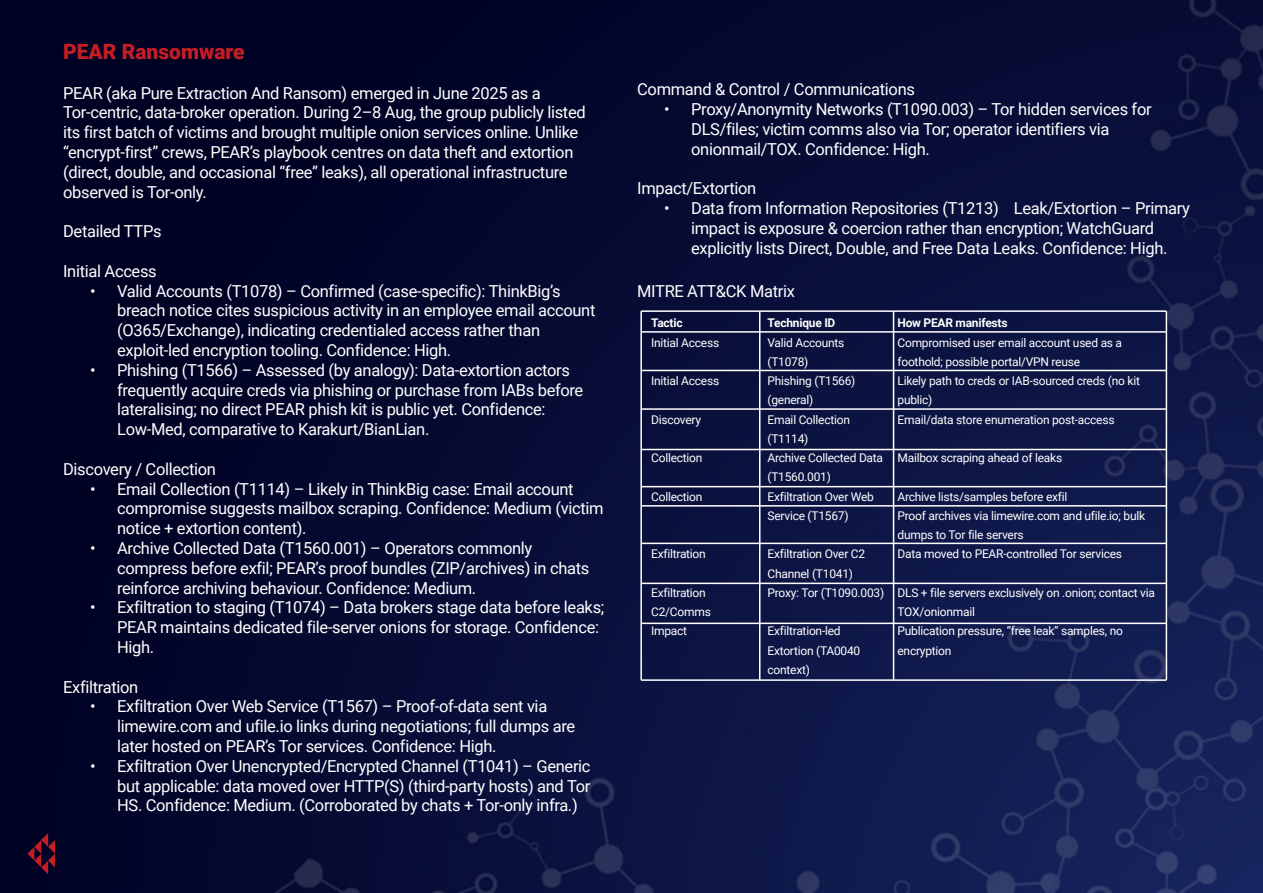
<style>
.page{position:relative;width:1263px;height:893px;background:#fff}
.page>*{position:absolute;margin:0;border:0;box-sizing:border-box;transform-origin:0 0}
.t1{font:900 21px "Roboto";color:#c61d25}
.t2{font:16.5px/19.8px "Roboto";letter-spacing:-.02em;color:#fff}
.t3{font:12px/19.2px "Roboto";letter-spacing:-.02em;color:#fff}
.t4{font:700 12px "Roboto";letter-spacing:-.02em;color:#fff}
</style>
<div class="page">
<img style="left:0;top:0;width:1263px;height:893px">
<div style="left:432px;top:105px;width:58px;height:15px;background:#000224"></div>
<div style="left:155px;top:183px;width:125px;height:16px;background:#000224"></div>
<hr style="left:641px;top:408px;width:525px;height:2px;background:#fff">
<hr style="left:641px;top:331px;width:525px;height:2px;background:#fff">
<hr style="left:641px;top:449px;width:525px;height:1px;background:#fff">
<hr style="left:641px;top:370px;width:525px;height:1px;background:#fff">
<hr style="left:641px;top:486px;width:525px;height:1px;background:#fff">
<hr style="left:641px;top:505px;width:525px;height:2px;background:#fff">
<hr style="left:641px;top:543px;width:525px;height:1px;background:#fff">
<hr style="left:641px;top:583px;width:525px;height:1px;background:#fff">
<hr style="left:641px;top:623px;width:525px;height:1px;background:#fff">
<hr style="left:641px;top:679px;width:525px;height:2px;background:#fff">
<hr style="left:641px;top:310px;width:525px;height:2px;background:#fff">
<hr style="left:759px;top:311px;width:1px;height:369px;background:#fff">
<hr style="left:893px;top:311px;width:1px;height:369px;background:#fff">
<hr style="left:1166px;top:311px;width:1px;height:369px;background:#fff">
<hr style="left:640px;top:311px;width:2px;height:369px;background:#fff">
<svg style="left:28px;top:833px;width:27px;height:41px"></svg>
<p class="t1" style="left:63px;top:37px;width:183px">PEAR Ransomware</p>
<p class="t2" style="left:63px;top:82px;width:524px">PEAR (aka Pure Extraction And Ransom) emerged in June 2025 as a Tor-centric, data-broker operation. During 2–8 Aug, the group publicly listed its first batch of victims and brought multiple onion services online. Unlike “encrypt-first” crews, PEAR’s playbook centres on data theft and extortion (direct, double, and occasional “free” leaks), all operational infrastructure observed is Tor-only.</p>
<p class="t2" style="left:63px;top:221px;width:100px">Detailed TTPs</p>
<p class="t2" style="left:63px;top:260px;width:95px">Initial Access</p>
<p class="t2" style="left:117px;top:280px;width:480px;text-indent:-27px">• Valid Accounts (T1078) – Confirmed (case-specific): ThinkBig’s breach notice cites suspicious activity in an employee email account (O365/Exchange), indicating credentialed access rather than exploit-led encryption tooling. Confidence: High.</p>
<p class="t2" style="left:117px;top:359px;width:468px;text-indent:-27px">• Phishing (T1566) – Assessed (by analogy): Data-extortion actors frequently acquire creds via phishing or purchase from IABs before lateralising; no direct PEAR phish kit is public yet. Confidence:<br>Low-Med, comparative to Karakurt/BianLian.</p>
<p class="t2" style="left:63px;top:458px;width:154px">Discovery / Collection</p>
<p class="t2" style="left:117px;top:478px;width:488px;text-indent:-27px">• Email Collection (T1114) – Likely in ThinkBig case: Email account compromise suggests mailbox scraping. Confidence: Medium (victim notice + extortion content).</p>
<p class="t2" style="left:117px;top:538px;width:474px;text-indent:-27px">• Archive Collected Data (T1560.001) – Operators commonly compress before exfil; PEAR’s proof bundles (ZIP/archives) in chats reinforce archiving behaviour. Confidence: Medium.</p>
<p class="t2" style="left:117px;top:597px;width:489px;text-indent:-27px">• Exfiltration to staging (T1074) – Data brokers stage data before leaks;<br>PEAR maintains dedicated file-server onions for storage. Confidence:<br>High.</p>
<p class="t2" style="left:63px;top:676px;width:77px">Exfiltration</p>
<p class="t2" style="left:117px;top:696px;width:460px;text-indent:-27px">• Exfiltration Over Web Service (T1567) – Proof-of-data sent via limewire.com and ufile.io links during negotiations; full dumps are later hosted on PEAR’s Tor services. Confidence: High.</p>
<p class="t2" style="left:117px;top:755px;width:475px;text-align:justify;text-indent:-27px">• Exfiltration Over Unencrypted/Encrypted Channel (T1041) – Generic but applicable: data moved over HTTP(S) (third-party hosts) and Tor HS. Confidence: Medium. (Corroborated by chats + Tor-only infra.)</p>
<p class="t2" style="left:637px;top:79px;width:279px">Command &amp; Control / Communications</p>
<p class="t2" style="left:691px;top:99px;width:462px;text-indent:-27px">• Proxy/Anonymity Networks (T1090.003) – Tor hidden services for<br>DLS/files; victim comms also via Tor; operator identifiers via onionmail/TOX. Confidence: High.</p>
<p class="t2" style="left:637px;top:178px;width:121px">Impact/Extortion</p>
<p class="t2" style="left:664px;top:198px;width:527px;text-align:center">• Data from Information Repositories (T1213) Leak/Extortion – Primary impact is exposure &amp; coercion rather than encryption; WatchGuard explicitly lists Direct, Double, and Free Data Leaks. Confidence: High.</p>
<p class="t2" style="left:637px;top:281px;width:159px">MITRE ATT&amp;CK Matrix</p>
<p class="t4" style="left:651px;top:315px;width:33px">Tactic</p>
<p class="t3" style="left:651px;top:332px;width:70px">Initial Access</p>
<p class="t3" style="left:651px;top:371px;width:70px">Initial Access</p>
<p class="t3" style="left:651px;top:409px;width:52px">Discovery</p>
<p class="t3" style="left:651px;top:448px;width:53px">Collection</p>
<p class="t3" style="left:651px;top:486px;width:53px">Collection</p>
<p class="t3" style="left:651px;top:544px;width:56px">Exfiltration</p>
<p class="t3" style="left:651px;top:582px;width:61px">Exfiltration<br>C2/Comms<br>Impact</p>
<p class="t4" style="left:767px;top:315px;width:69px">Technique ID</p>
<p class="t3" style="left:767px;top:332px;width:117px">Valid Accounts (T1078)<br>Phishing (T1566) (general)<br>Email Collection (T1114)<br>Archive Collected Data (T1560.001)<br>Exfiltration Over Web<br>Service (T1567)</p>
<p class="t3" style="left:767px;top:544px;width:118px">Exfiltration Over C2<br>Channel (T1041)<br>Proxy: Tor (T1090.003)</p>
<p class="t3" style="left:767px;top:621px;width:94px">Exfiltration-led<br>Extortion (TA0040 context)</p>
<p class="t4" style="left:897px;top:315px;width:111px">How PEAR manifests</p>
<p class="t3" style="left:897px;top:332px;width:244px">Compromised user email account used as a foothold; possible portal/VPN reuse<br>Likely path to creds or IAB-sourced creds (no kit public)<br>Email/data store enumeration post-access</p>
<p class="t3" style="left:897px;top:448px;width:166px">Mailbox scraping ahead of leaks</p>
<p class="t3" style="left:897px;top:486px;width:249px">Archive lists/samples before exfil<br>Proof archives via limewire.com and ufile.io; bulk dumps to Tor file servers<br>Data moved to PEAR-controlled Tor services</p>
<p class="t3" style="left:897px;top:582px;width:259px">DLS + file servers exclusively on .onion; contact via<br>TOX/onionmail<br>Publication pressure, “free leak” samples, no encryption</p>
</div>
